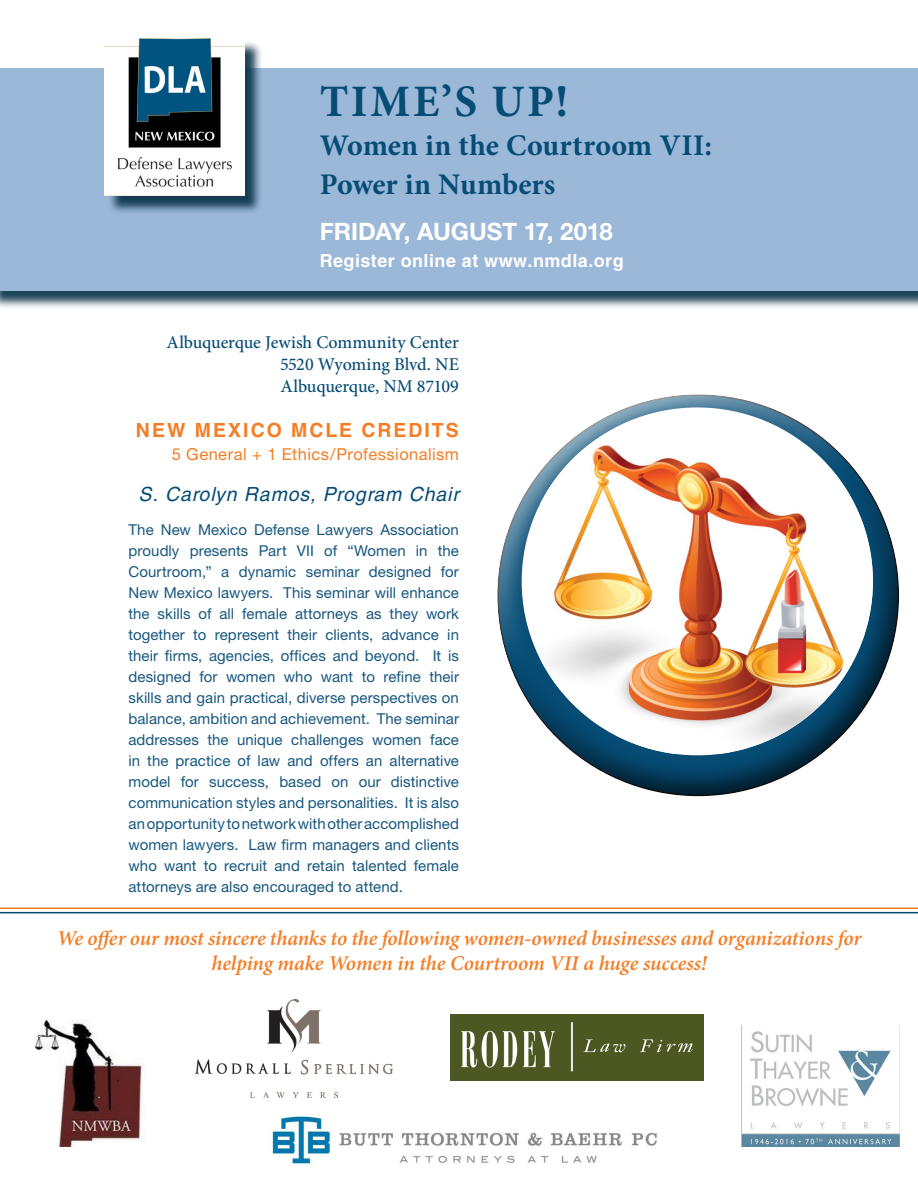
<style>
.page{position:relative;width:918px;height:1188px;background:#fff}
.page>*{position:absolute;margin:0;border:0;box-sizing:border-box;transform-origin:0 0}
.title_1{font:700 45px "Minion Pro";letter-spacing:.06em;color:#064c75}
.title_2{font:700 30px/39px "Minion Pro";color:#064c75}
.cover_date{font:700 24px "Helvetica Neue";letter-spacing:-.005em;color:#fff}
.t1{font:italic 600 21px/25.2px "Minion Pro";letter-spacing:-.005em;color:#f47d25;text-align:center}
.t2{font:italic 19.5px "Helvetica";letter-spacing:.045em;color:#064c75}
.t3{font:700 19.5px "Helvetica";letter-spacing:.105em;color:#f47d25}
.t4{font:500 18px "Minion Pro";letter-spacing:-.01em;color:#064c75}
.t5{font:700 18px "Helvetica";letter-spacing:.025em;color:#fff}
.t6{font:16.5px "Helvetica Neue";letter-spacing:.025em;color:#f47d25}
.t7{font:15px/21px "Helvetica Neue";letter-spacing:.005em;color:#17577f;text-align:justify}
</style>
<div class="page">
<div style="left:0;top:70px;width:918px;height:239px;background:#052f45;opacity:.9"></div>
<div style="left:0;top:68px;width:918px;height:223px;background:#9bb8d9"></div>
<div style="left:107px;top:41px;width:156px;height:173px;background:#052f45;opacity:.9"></div>
<img style="left:105px;top:38px;width:139px;height:158px">
<div style="left:495px;top:393px;width:388px;height:302px;background:#fff;opacity:.75"></div>
<div style="left:495px;top:449px;width:405px;height:347px;background:#231f20;opacity:.75"></div>
<div style="left:522px;top:407px;width:351px;height:348px;background:#fff;border-radius:50%"></div>
<img style="left:540px;top:446px;width:333px;height:308px">
<img style="left:195px;top:1000px;width:197px;height:97px">
<img style="left:742px;top:1031px;width:157px;height:116px">
<img style="left:36px;top:1021px;width:108px;height:126px">
<img style="left:450px;top:1015px;width:253px;height:66px">
<hr style="left:0;top:908px;width:918px;height:1px;background:#f47d25">
<hr style="left:0;top:912px;width:918px;height:1px;background:#064c75">
<img style="left:272px;top:1116px;width:385px;height:49px">
<p class="title_1" style="left:320px;top:70px;width:250px">TIME’S UP!</p>
<p class="title_2" style="left:320px;top:126px;width:394px">Women in the Courtroom VII:<br>Power in Numbers</p>
<p class="cover_date" style="left:320px;top:216px;width:295px">FRIDAY, AUGUST 17, 2018</p>
<p class="t5" style="left:320px;top:249px;width:306px">Register online at www.nmdla.org</p>
<p class="t4" style="left:166px;top:331px;width:294px">Albuquerque Jewish Community Center</p>
<p class="t4" style="left:280px;top:352px;width:180px">5520 Wyoming Blvd. NE</p>
<p class="t4" style="left:281px;top:374px;width:180px">Albuquerque, NM 87109</p>
<p class="t3" style="left:136px;top:418px;width:325px">NEW MEXICO MCLE CREDITS</p>
<p class="t6" style="left:172px;top:444px;width:289px">5 General + 1 Ethics/Professionalism</p>
<p class="t2" style="left:138px;top:482px;width:322px">S. Carolyn Ramos, Program Chair</p>
<p class="t7" style="left:129px;top:518px;width:332px">The New Mexico Defense Lawyers Association proudly presents Part VII of “Women in the Courtroom,” a dynamic seminar designed for New Mexico lawyers. This seminar will enhance the skills of all female attorneys as they work together to represent their clients, advance in their firms, agencies, offices and beyond. It is designed for women who want to refine their skills and gain practical, diverse perspectives on balance, ambition and achievement. The seminar addresses the unique challenges women face in the practice of law and offers an alternative model for success, based on our distinctive communication styles and personalities. It is also an opportunity to network with other accomplished women lawyers. Law firm managers and clients who want to recruit and retain talented female attorneys are also encouraged to attend.</p>
<p class="t1" style="left:57px;top:926px;width:806px">We offer our most sincere thanks to the following women-owned businesses and organizations for helping make Women in the Courtroom VII a huge success!</p>
</div>
